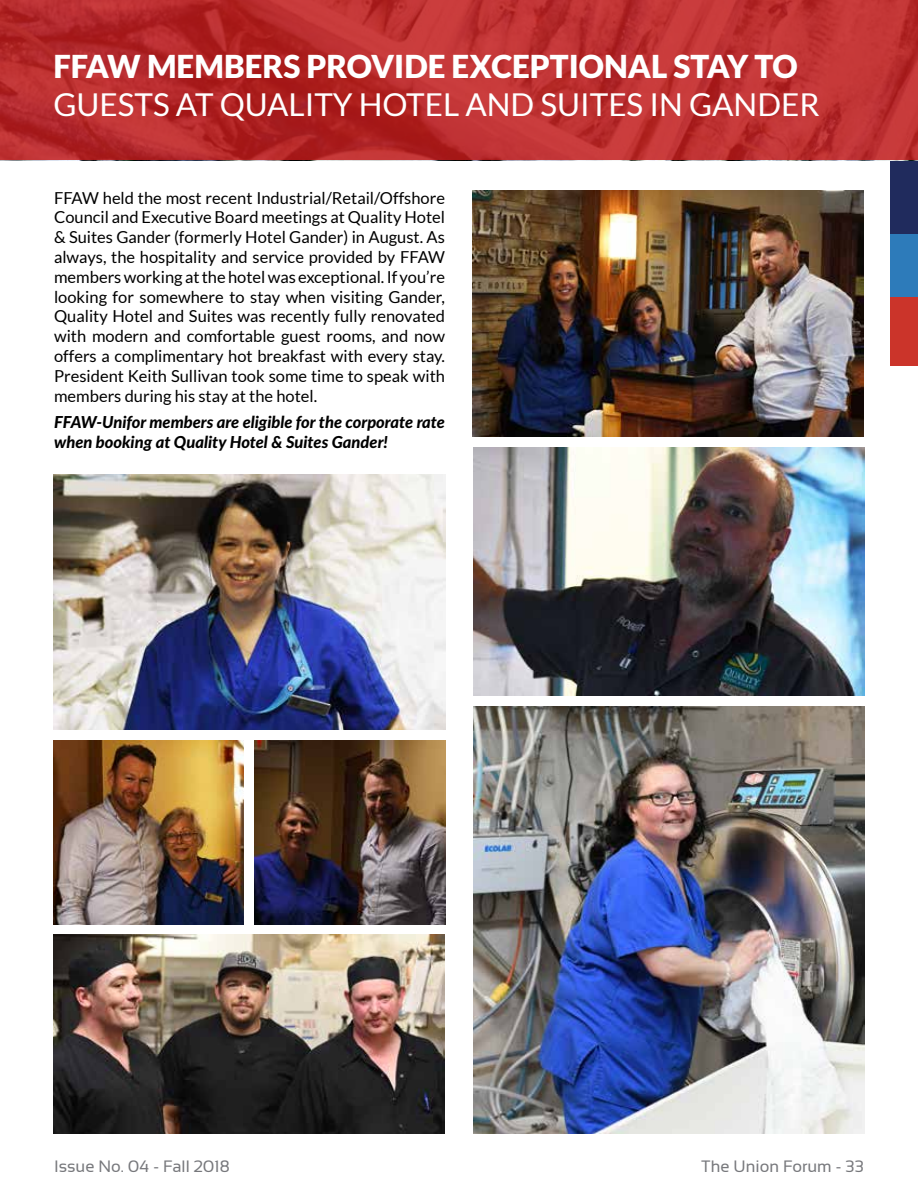
<style>
.page{position:relative;width:918px;height:1188px;background:#fff}
.page>*{position:absolute;margin:0;border:0;box-sizing:border-box;transform-origin:0 0}
.t1{font:31.5px "Lato";color:#fff}
.t2{font:900 31.5px "Lato";color:#fff}
.t3{font:16.5px/19.8px "Lato";color:#000;text-align:justify}
.t4{font:italic 800 16.5px/19.8px "Lato";color:#000}
.t5{font:16.5px "Sansation";color:#77787c}
</style>
<div class="page">
<div style="left:890px;top:147px;width:28px;height:88px;background:#202b5d"></div>
<div style="left:890px;top:235px;width:28px;height:62px;background:#2d7bba"></div>
<div style="left:890px;top:297px;width:28px;height:68px;background:#cb342a"></div>
<svg style="left:1px;top:0;width:917px;height:160px;background:#ba2d2e"></svg>
<img style="left:54px;top:475px;width:391px;height:255px">
<img style="left:473px;top:707px;width:392px;height:426px">
<img style="left:472px;top:190px;width:392px;height:246px">
<img style="left:53px;top:935px;width:392px;height:198px">
<img style="left:473px;top:448px;width:391px;height:247px">
<img style="left:54px;top:740px;width:190px;height:185px">
<img style="left:255px;top:740px;width:190px;height:185px">
<hr style="left:0;top:0;width:1px;height:160px;background:#052460">
<h1 class="t2" style="left:53px;top:48px;width:746px">FFAW MEMBERS PROVIDE EXCEPTIONAL STAY TO</h1>
<h1 class="t1" style="left:53px;top:87px;width:768px">GUESTS AT QUALITY HOTEL AND SUITES IN GANDER</h1>
<p class="t3" style="left:54px;top:188px;width:392px">FFAW held the most recent Industrial/Retail/Offshore Council and Executive Board meetings at Quality Hotel &amp; Suites Gander (formerly Hotel Gander) in August. As always, the hospitality and service provided by FFAW members working at the hotel was exceptional. If you’re looking for somewhere to stay when visiting Gander, Quality Hotel and Suites was recently fully renovated with modern and comfortable guest rooms, and now offers a complimentary hot breakfast with every stay.<br>President Keith Sullivan took some time to speak with members during his stay at the hotel.</p>
<p class="t4" style="left:54px;top:411px;width:392px">FFAW-Unifor members are eligible for the corporate rate when booking at Quality Hotel &amp; Suites Gander!</p>
<p class="t5" style="left:54px;top:1157px;width:177px">Issue No. 04 - Fall 2018</p>
<p class="t5" style="left:701px;top:1157px;width:164px">The Union Forum - 33</p>
</div>
